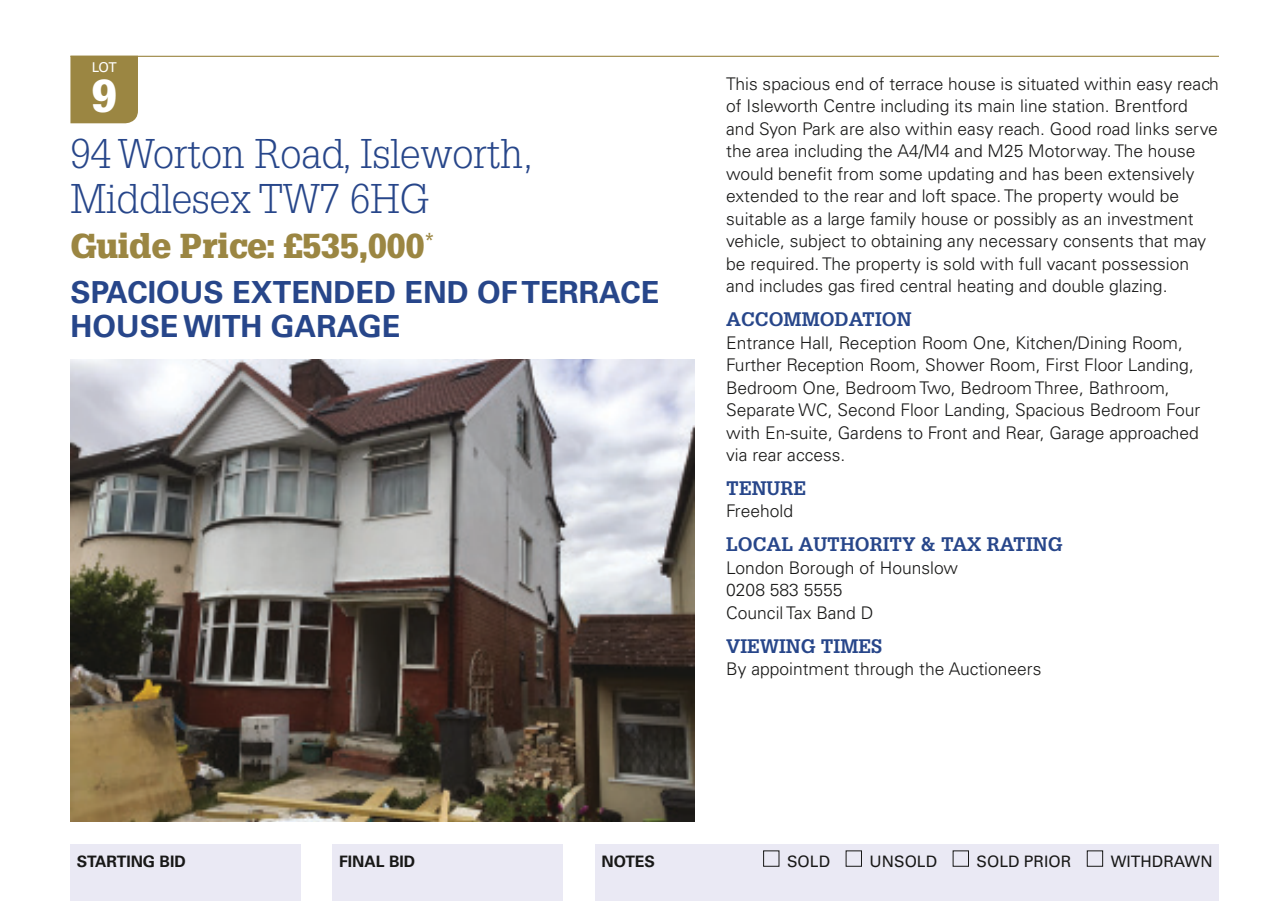
<style>
.page{position:relative;width:1265px;height:914px;background:#fff}
.page>*{position:absolute;margin:0;border:0;box-sizing:border-box;transform-origin:0 0}
.t1{font:900 45px "Glypha LT Std";color:#fff}
.t2{font:300 40.5px/45px "Glypha LT Std";color:#27468a}
.t3{font:900 33.75px "Glypha LT Std";color:#9b8642}
.t4{font:700 30.38px/33.8px "Univers LT Std";color:#27468a}
.t5{font:700 19.12px "Glypha LT Std";color:#27468a}
.t6{font:300 17.55px/22.5px "Univers LT Std";color:#181817}
.t7{font:15.75px "Univers LT Std";color:#181817}
.t8{font:700 15.75px "Univers LT Std";color:#181817}
.t9{font:13.5px "Univers LT Std";color:#fff}
</style>
<div class="page">
<hr style="left:70px;top:56px;width:1148px;height:1px;background:#9b8642">
<div style="left:70px;top:843px;width:231px;height:56px;background:#eae9f4"></div>
<div style="left:333px;top:843px;width:230px;height:56px;background:#eae9f4"></div>
<div style="left:595px;top:843px;width:623px;height:56px;background:#eae9f4"></div>
<div style="left:70px;top:56px;width:68px;height:67px;background:#9b8642"></div>
<img style="left:70px;top:359px;width:624px;height:462px">
<p class="t9" style="left:92px;top:59px;width:27px">LOT</p>
<h1 class="t1" style="left:92px;top:69px;width:27px">9</h1>
<h2 class="t2" style="left:70px;top:132px;width:464px">94 Worton Road, Isleworth,<br>Middlesex TW7 6HG</h2>
<h3 class="t3" style="left:70px;top:226px;width:365px">Guide Price: £535,000<sup>*</sup></h3>
<h3 class="t4" style="left:70px;top:276px;width:590px">SPACIOUS EXTENDED END OF TERRACE<br>HOUSE WITH GARAGE</h3>
<p class="t6" style="left:726px;top:72px;width:494px">This spacious end of terrace house is situated within easy reach of Isleworth Centre including its main line station. Brentford and Syon Park are also within easy reach. Good road links serve the area including the A4/M4 and M25 Motorway. The house would benefit from some updating and has been extensively extended to the rear and loft space. The property would be suitable as a large family house or possibly as an investment vehicle, subject to obtaining any necessary consents that may be required. The property is sold with full vacant possession and includes gas fired central heating and double glazing.</p>
<p class="t5" style="left:726px;top:307px;width:187px">ACCOMMODATION</p>
<p class="t6" style="left:726px;top:331px;width:475px">Entrance Hall, Reception Room One, Kitchen/Dining Room, Further Reception Room, Shower Room, First Floor Landing, Bedroom One, Bedroom Two, Bedroom Three, Bathroom, Separate WC, Second Floor Landing, Spacious Bedroom Four with En-suite, Gardens to Front and Rear, Garage approached via rear access.</p>
<p class="t5" style="left:726px;top:476px;width:82px">TENURE</p>
<p class="t6" style="left:726px;top:499px;width:68px">Freehold</p>
<p class="t5" style="left:726px;top:532px;width:338px">LOCAL AUTHORITY &amp; TAX RATING</p>
<p class="t6" style="left:726px;top:556px;width:233px">London Borough of Hounslow<br>0208 583 5555<br>Council Tax Band D</p>
<p class="t5" style="left:726px;top:633px;width:157px">VIEWING TIMES</p>
<p class="t6" style="left:726px;top:657px;width:317px">By appointment through the Auctioneers</p>
<p class="t8" style="left:77px;top:851px;width:111px">STARTING BID</p>
<p class="t8" style="left:339px;top:851px;width:78px">FINAL BID</p>
<p class="t8" style="left:601px;top:851px;width:55px">NOTES</p>
<p class="t7" style="left:787px;top:851px;width:44px">SOLD</p>
<p class="t7" style="left:869px;top:851px;width:69px">UNSOLD</p>
<p class="t7" style="left:976px;top:851px;width:96px">SOLD PRIOR</p>
<p class="t7" style="left:1110px;top:851px;width:103px">WITHDRAWN</p>
</div>
